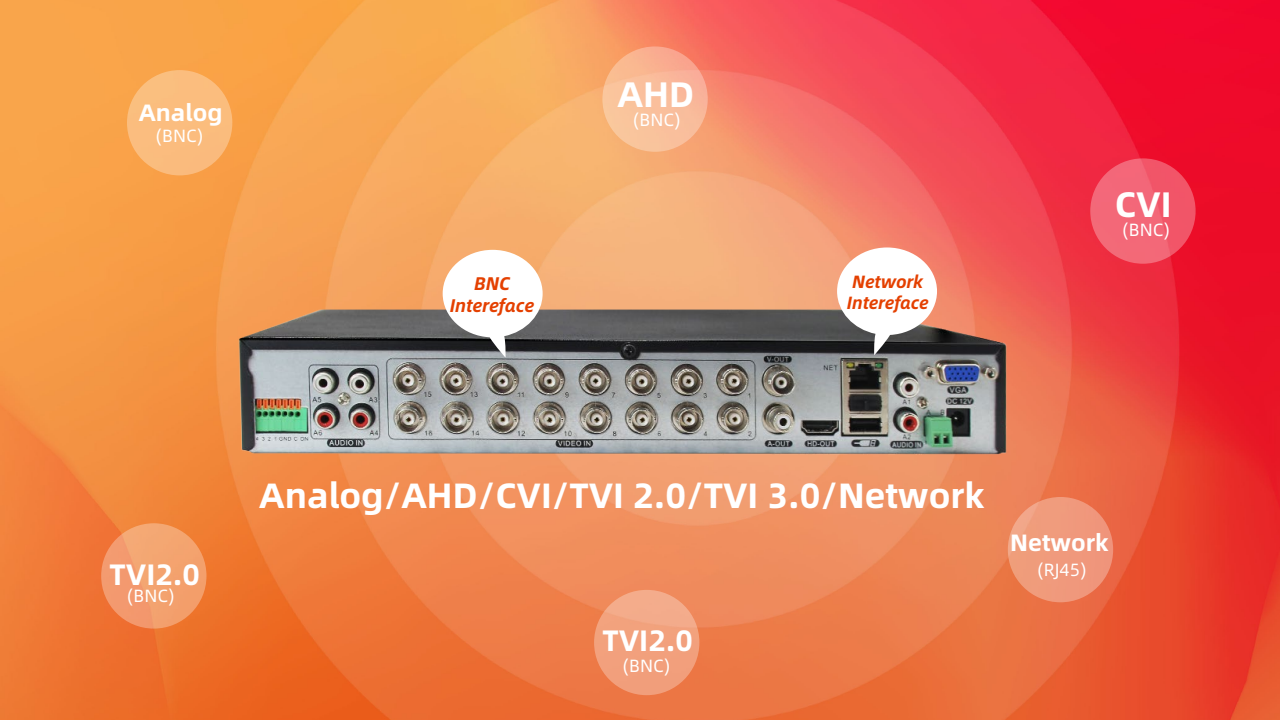
<style>
.page{position:relative;width:1280px;height:720px;background:#fff}
.page>*{position:absolute;margin:0;border:0;box-sizing:border-box;transform-origin:0 0}
.t1{font:700 35.4px "Alibaba Sans";color:#fff}
.t2{font:700 35.1px "Alibaba Sans";color:#fff}
.t3{font:700 29.5px "Alibaba Sans";color:#fff}
.t4{font:700 23.6px "Alibaba Sans";color:#fff}
.t5{font:italic 700 18.4px/22px "Alibaba Sans";color:#e44000;text-align:center}
.t6{font:italic 700 17.8px/21.3px "Alibaba Sans";color:#e44000}
.t7{font:17.7px "Alibaba Sans";color:#fff}
</style>
<div class="page">
<img style="left:0;top:0;width:1280px;height:720px">
<img style="left:238px;top:309px;width:769px;height:145px">
<svg style="left:837px;top:247px;width:100px;height:108px"></svg>
<svg style="left:443px;top:250px;width:100px;height:108px"></svg>
<div style="left:127px;top:70px;width:105px;height:105px;background:#fbbd7e;border-radius:50%"></div>
<div style="left:602px;top:46px;width:106px;height:106px;background:linear-gradient(to bottom,#faad90,#f9c79f);border-radius:50%"></div>
<div style="left:1090px;top:158px;width:106px;height:106px;background:linear-gradient(to right,#f46e7e,#f15266);border-radius:50%"></div>
<div style="left:101px;top:523px;width:106px;height:106px;background:#f3a06f;border-radius:50%"></div>
<div style="left:594px;top:590px;width:105px;height:105px;background:linear-gradient(to right,#f2a27e,#f2a381);border-radius:50%"></div>
<div style="left:1008px;top:497px;width:105px;height:105px;background:#f09a7c;border-radius:50%"></div>
<p class="t4" style="left:139px;top:94px;width:85px">Analog</p>
<p class="t7" style="left:156px;top:123px;width:49px">(BNC)</p>
<p class="t5" style="left:450px;top:271px;width:86px">BNC<br>Intereface</p>
<p class="t1" style="left:618px;top:66px;width:78px">AHD</p>
<p class="t7" style="left:633px;top:107px;width:49px">(BNC)</p>
<p class="t6" style="left:847px;top:270px;width:83px">Network<br>Intereface</p>
<p class="t1" style="left:1115px;top:176px;width:58px">CVI</p>
<p class="t7" style="left:1123px;top:216px;width:49px">(BNC)</p>
<p class="t3" style="left:110px;top:551px;width:92px">TVI2.0</p>
<p class="t7" style="left:127px;top:583px;width:49px">(BNC)</p>
<p class="t2" style="left:259px;top:468px;width:727px">Analog/AHD/CVI/TVI 2.0/TVI 3.0/Network</p>
<p class="t3" style="left:602px;top:617px;width:92px">TVI2.0</p>
<p class="t7" style="left:623px;top:652px;width:49px">(BNC)</p>
<p class="t4" style="left:1010px;top:524px;width:100px">Network</p>
<p class="t7" style="left:1038px;top:556px;width:50px">(RJ45)</p>
</div>
